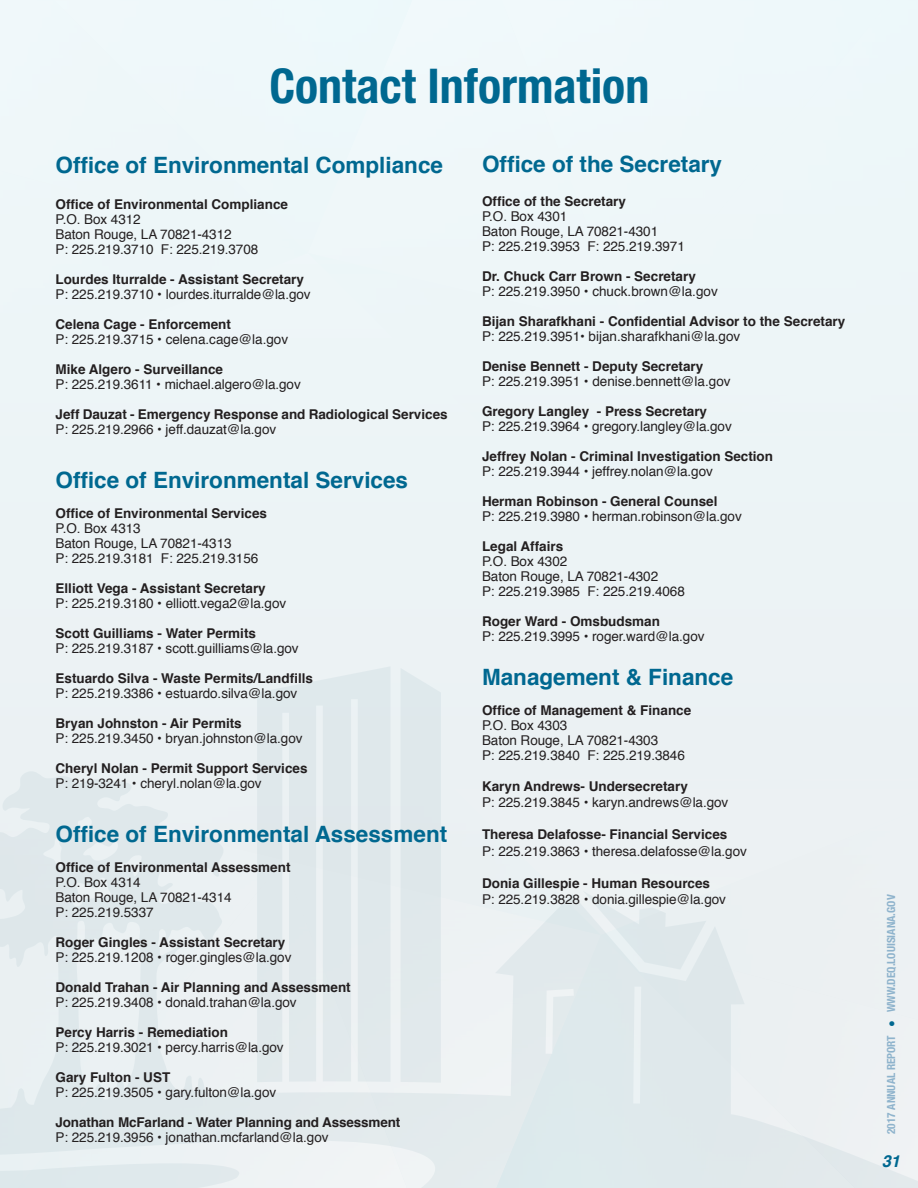
<style>
.page{position:relative;width:918px;height:1188px;background:#fff}
.page>*{position:absolute;margin:0;border:0;box-sizing:border-box;transform-origin:0 0}
.t1{font:700 condensed 48px "Helvetica Neue LT Std";color:#006890}
.t2{font:700 22.5px "Helvetica";color:#006890}
.t3{font:italic 700 16.5px "Helvetica";color:#006890}
.t4{font:13.5px "Helvetica";letter-spacing:-.005em;color:#231f20}
.t5{font:700 13.5px "Helvetica";color:#231f20}
.t6{font:700 condensed 11.25px "Helvetica Neue LT Std";color:#8eb3cc}
.s1{font-family:"Helvetica";font-weight:400;font-stretch:normal;color:#006890}
</style>
<div class="page">
<div style="left:412px;top:1px;width:506px;height:252px;background:#eff7fa"></div>
<div style="left:830px;top:253px;width:88px;height:376px;background:#ecf4f6"></div>
<div style="left:308px;top:1px;width:104px;height:252px;background:#eef8fa"></div>
<div style="left:206px;top:253px;width:624px;height:518px;background:#ecf4f6"></div>
<div style="left:502px;top:1px;width:389px;height:326px;background:#eef7f9"></div>
<div style="left:206px;top:1px;width:102px;height:162px;background:#eef8fa"></div>
<div style="left:206px;top:163px;width:102px;height:223px;background:#edf6f8"></div>
<hr style="left:0;top:0;width:918px;height:1px;background:#525252">
<div style="left:0;top:0;width:206px;height:771px;background:#edf5f7"></div>
<svg style="left:257px;top:666px;width:134px;height:105px;background:#e1eaed"></svg>
<svg style="left:401px;top:668px;width:40px;height:103px;background:#e0e9ec"></svg>
<div style="left:583px;top:629px;width:335px;height:142px;background:#ebf2f4"></div>
<svg style="left:0;top:771px;width:918px;height:417px;background:#e6edef"></svg>
<p class="t1" style="left:269px;top:57px;width:381px">Contact Information</p>
<p class="t2" style="left:56px;top:147px;width:389px">Office of Environmental Compliance</p>
<p class="t5" style="left:56px;top:193px;width:234px">Office of Environmental Compliance</p>
<p class="t4" style="left:56px;top:209px;width:87px">P.O. Box 4312</p>
<p class="t4" style="left:56px;top:224px;width:178px">Baton Rouge, LA 70821-4312</p>
<p class="t4" style="left:56px;top:239px;width:204px">P: 225.219.3710 F: 225.219.3708</p>
<p class="t5" style="left:56px;top:268px;width:250px">Lourdes Iturralde - Assistant Secretary</p>
<p class="t4" style="left:56px;top:284px;width:257px">P: 225.219.3710 • lourdes.iturralde@la.gov</p>
<p class="t5" style="left:56px;top:313px;width:177px">Celena Cage - Enforcement</p>
<p class="t4" style="left:56px;top:329px;width:234px">P: 225.219.3715 • celena.cage@la.gov</p>
<p class="t5" style="left:56px;top:358px;width:169px">Mike Algero - Surveillance</p>
<p class="t4" style="left:56px;top:374px;width:247px">P: 225.219.3611 • michael.algero@la.gov</p>
<p class="t5" style="left:56px;top:403px;width:394px">Jeff Dauzat - Emergency Response and Radiological Services</p>
<p class="t4" style="left:56px;top:419px;width:222px">P: 225.219.2966 • jeff.dauzat@la.gov</p>
<p class="t2" style="left:56px;top:462px;width:354px">Office of Environmental Services</p>
<p class="t5" style="left:56px;top:502px;width:213px">Office of Environmental Services</p>
<p class="t4" style="left:56px;top:518px;width:87px">P.O. Box 4313</p>
<p class="t4" style="left:56px;top:533px;width:178px">Baton Rouge, LA 70821-4313</p>
<p class="t4" style="left:56px;top:548px;width:204px">P: 225.219.3181 F: 225.219.3156</p>
<p class="t5" style="left:56px;top:577px;width:212px">Elliott Vega - Assistant Secretary</p>
<p class="t4" style="left:56px;top:593px;width:232px">P: 225.219.3180 • elliott.vega2@la.gov</p>
<p class="t5" style="left:56px;top:622px;width:202px">Scott Guilliams - Water Permits</p>
<p class="t4" style="left:56px;top:638px;width:245px">P: 225.219.3187 • scott.guilliams@la.gov</p>
<p class="t5" style="left:56px;top:667px;width:259px">Estuardo Silva - Waste Permits/Landfills</p>
<p class="t4" style="left:56px;top:683px;width:243px">P: 225.219.3386 • estuardo.silva@la.gov</p>
<p class="t5" style="left:56px;top:712px;width:188px">Bryan Johnston - Air Permits</p>
<p class="t4" style="left:56px;top:728px;width:249px">P: 225.219.3450 • bryan.johnston@la.gov</p>
<p class="t5" style="left:56px;top:757px;width:254px">Cheryl Nolan - Permit Support Services</p>
<p class="t4" style="left:56px;top:773px;width:208px">P: 219-3241 • cheryl.nolan@la.gov</p>
<p class="t2" style="left:56px;top:816px;width:393px">Office of Environmental Assessment</p>
<p class="t5" style="left:56px;top:856px;width:237px">Office of Environmental Assessment</p>
<p class="t4" style="left:56px;top:872px;width:87px">P.O. Box 4314</p>
<p class="t4" style="left:56px;top:887px;width:178px">Baton Rouge, LA 70821-4314</p>
<p class="t4" style="left:56px;top:902px;width:100px">P: 225.219.5337</p>
<p class="t5" style="left:56px;top:931px;width:231px">Roger Gingles - Assistant Secretary</p>
<p class="t4" style="left:56px;top:947px;width:238px">P: 225.219.1208 • roger.gingles@la.gov</p>
<p class="t5" style="left:56px;top:976px;width:297px">Donald Trahan - Air Planning and Assessment</p>
<p class="t4" style="left:56px;top:992px;width:243px">P: 225.219.3408 • donald.trahan@la.gov</p>
<p class="t5" style="left:56px;top:1021px;width:174px">Percy Harris - Remediation</p>
<p class="t4" style="left:56px;top:1037px;width:230px">P: 225.219.3021 • percy.harris@la.gov</p>
<p class="t5" style="left:56px;top:1066px;width:116px">Gary Fulton - UST</p>
<p class="t4" style="left:56px;top:1082px;width:222px">P: 225.219.3505 • gary.fulton@la.gov</p>
<p class="t5" style="left:56px;top:1111px;width:346px">Jonathan McFarland - Water Planning and Assessment</p>
<p class="t4" style="left:56px;top:1127px;width:275px">P: 225.219.3956 • jonathan.mcfarland@la.gov</p>
<p class="t2" style="left:482px;top:146px;width:242px">Office of the Secretary</p>
<p class="t5" style="left:482px;top:191px;width:146px">Office of the Secretary</p>
<p class="t4" style="left:482px;top:206px;width:87px">P.O. Box 4301</p>
<p class="t4" style="left:482px;top:221px;width:178px">Baton Rouge, LA 70821-4301</p>
<p class="t4" style="left:482px;top:236px;width:204px">P: 225.219.3953 F: 225.219.3971</p>
<p class="t5" style="left:482px;top:266px;width:215px">Dr. Chuck Carr Brown - Secretary</p>
<p class="t4" style="left:482px;top:281px;width:237px">P: 225.219.3950 • chuck.brown@la.gov</p>
<p class="t5" style="left:482px;top:311px;width:365px">Bijan Sharafkhani - Confidential Advisor to the Secretary</p>
<p class="t4" style="left:482px;top:326px;width:260px">P: 225.219.3951• bijan.sharafkhani@la.gov</p>
<p class="t5" style="left:482px;top:356px;width:223px">Denise Bennett - Deputy Secretary</p>
<p class="t4" style="left:482px;top:371px;width:250px">P: 225.219.3951 • denise.bennett@la.gov</p>
<p class="t5" style="left:482px;top:401px;width:227px">Gregory Langley - Press Secretary</p>
<p class="t4" style="left:482px;top:416px;width:251px">P: 225.219.3964 • gregory.langley@la.gov</p>
<p class="t5" style="left:482px;top:446px;width:293px">Jeffrey Nolan - Criminal Investigation Section</p>
<p class="t4" style="left:482px;top:461px;width:232px">P: 225.219.3944 • jeffrey.nolan@la.gov</p>
<p class="t5" style="left:482px;top:491px;width:237px">Herman Robinson - General Counsel</p>
<p class="t4" style="left:482px;top:506px;width:261px">P: 225.219.3980 • herman.robinson@la.gov</p>
<p class="t5" style="left:482px;top:536px;width:83px">Legal Affairs</p>
<p class="t4" style="left:482px;top:551px;width:87px">P.O. Box 4302</p>
<p class="t4" style="left:482px;top:566px;width:178px">Baton Rouge, LA 70821-4302</p>
<p class="t4" style="left:482px;top:581px;width:204px">P: 225.219.3985 F: 225.219.4068</p>
<p class="t5" style="left:482px;top:611px;width:180px">Roger Ward - Omsbudsman</p>
<p class="t4" style="left:482px;top:626px;width:224px">P: 225.219.3995 • roger.ward@la.gov</p>
<p class="t2" style="left:482px;top:659px;width:253px">Management &amp; Finance</p>
<p class="t5" style="left:482px;top:699px;width:211px">Office of Management &amp; Finance</p>
<p class="t4" style="left:482px;top:715px;width:87px">P.O. Box 4303</p>
<p class="t4" style="left:482px;top:730px;width:178px">Baton Rouge, LA 70821-4303</p>
<p class="t4" style="left:482px;top:745px;width:204px">P: 225.219.3840 F: 225.219.3846</p>
<p class="t5" style="left:482px;top:775px;width:207px">Karyn Andrews- Undersecretary</p>
<p class="t4" style="left:482px;top:792px;width:248px">P: 225.219.3845 • karyn.andrews@la.gov</p>
<p class="t5" style="left:482px;top:824px;width:247px">Theresa Delafosse- Financial Services</p>
<p class="t4" style="left:482px;top:841px;width:266px">P: 225.219.3863 • theresa.delafosse@la.gov</p>
<p class="t5" style="left:482px;top:872px;width:230px">Donia Gillespie - Human Resources</p>
<p class="t4" style="left:482px;top:889px;width:245px">P: 225.219.3828 • donia.gillespie@la.gov</p>
<p class="t6" style="left:884px;top:1134px;width:241px;rotate:-90deg">2017 ANNUAL REPORT <span class="s1">●</span> WWW.DEQ.LOUISIANA.GOV</p>
<p class="t3" style="left:882px;top:1148px;width:20px">31</p>
</div>
